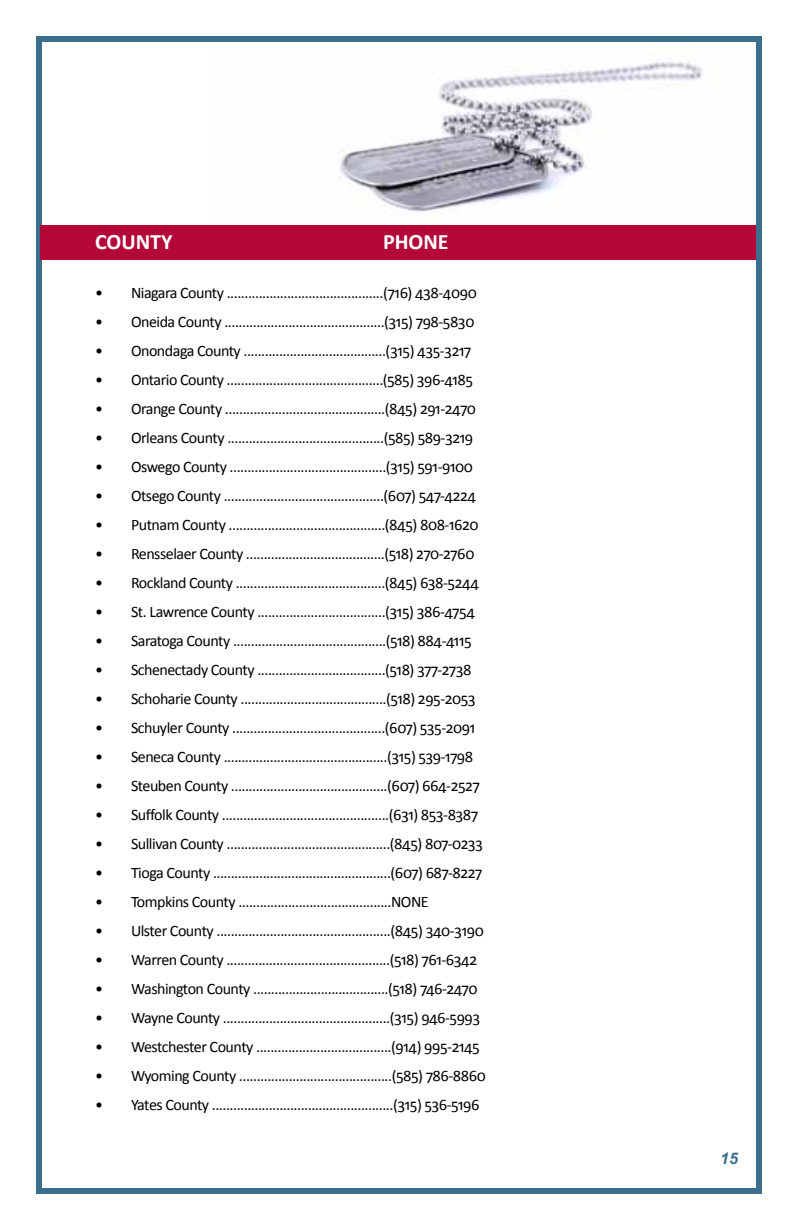
<style>
.page{position:relative;width:792px;height:1224px;background:#fff}
.page>*{position:absolute;margin:0;border:0;box-sizing:border-box;transform-origin:0 0}
.t1{font:700 22px "Calibri";color:#fff}
.t2{font:16px "Calibri";letter-spacing:-.03em;color:#000}
.t3{font:italic 700 16px "Arial";color:#3b6e8f}
</style>
<div class="page">
<div style="left:36px;top:36px;width:726px;height:1158px;border:6px solid #3b6e8f"></div>
<div style="left:40px;top:225px;width:716px;height:35px;background:#b30838"></div>
<img style="left:339px;top:61px;width:363px;height:151px">
<h1 class="t1" style="left:95px;top:228px;width:14px">COU</h1>
<h1 class="t1" style="left:136px;top:228px;width:38px">NTY</h1>
<h1 class="t1" style="left:383px;top:228px;width:67px">PHONE</h1>
<p class="t2" style="left:95px;top:283px;width:383px">• Niagara County ............................................(716) 438-4090</p>
<p class="t2" style="left:95px;top:312px;width:381px">• Oneida County .............................................(315) 798-5830</p>
<p class="t2" style="left:95px;top:341px;width:378px">• Onondaga County ........................................(315) 435-3217</p>
<p class="t2" style="left:95px;top:370px;width:380px">• Ontario County ............................................(585) 396-4185</p>
<p class="t2" style="left:95px;top:399px;width:382px">• Orange County .............................................(845) 291-2470</p>
<p class="t2" style="left:95px;top:428px;width:380px">• Orleans County ............................................(585) 589-3219</p>
<p class="t2" style="left:95px;top:457px;width:379px">• Oswego County ............................................(315) 591-9100</p>
<p class="t2" style="left:95px;top:486px;width:383px">• Otsego County .............................................(607) 547-4224</p>
<p class="t2" style="left:95px;top:515px;width:385px">• Putnam County ............................................(845) 808-1620</p>
<p class="t2" style="left:95px;top:544px;width:381px">• Rensselaer County .......................................(518) 270-2760</p>
<p class="t2" style="left:95px;top:573px;width:386px">• Rockland County ..........................................(845) 638-5244</p>
<p class="t2" style="left:95px;top:602px;width:382px">• St. Lawrence County ....................................(315) 386-4754</p>
<p class="t2" style="left:95px;top:631px;width:378px">• Saratoga County ...........................................(518) 884-4115</p>
<p class="t2" style="left:95px;top:660px;width:378px">• Schenectady County ....................................(518) 377-2738</p>
<p class="t2" style="left:95px;top:689px;width:382px">• Schoharie County .........................................(518) 295-2053</p>
<p class="t2" style="left:95px;top:718px;width:382px">• Schuyler County ...........................................(607) 535-2091</p>
<p class="t2" style="left:95px;top:747px;width:380px">• Seneca County ..............................................(315) 539-1798</p>
<p class="t2" style="left:95px;top:776px;width:386px">• Steuben County ............................................(607) 664-2527</p>
<p class="t2" style="left:95px;top:805px;width:385px">• Suffolk County ...............................................(631) 853-8387</p>
<p class="t2" style="left:95px;top:834px;width:390px">• Sullivan County ..............................................(845) 807-0233</p>
<p class="t2" style="left:95px;top:863px;width:389px">• Tioga County ..................................................(607) 687-8227</p>
<p class="t2" style="left:95px;top:892px;width:335px">• Tompkins County ...........................................NONE</p>
<p class="t2" style="left:95px;top:921px;width:390px">• Ulster County .................................................(845) 340-3190</p>
<p class="t2" style="left:95px;top:950px;width:384px">• Warren County ..............................................(518) 761-6342</p>
<p class="t2" style="left:95px;top:979px;width:384px">• Washington County ......................................(518) 746-2470</p>
<p class="t2" style="left:95px;top:1008px;width:387px">• Wayne County ...............................................(315) 946-5993</p>
<p class="t2" style="left:95px;top:1037px;width:387px">• Westchester County ......................................(914) 995-2145</p>
<p class="t2" style="left:95px;top:1066px;width:393px">• Wyoming County ...........................................(585) 786-8860</p>
<p class="t2" style="left:95px;top:1095px;width:386px">• Yates County ...................................................(315) 536-5196</p>
<p class="t3" style="left:720px;top:1147px;width:19px">15</p>
</div>
